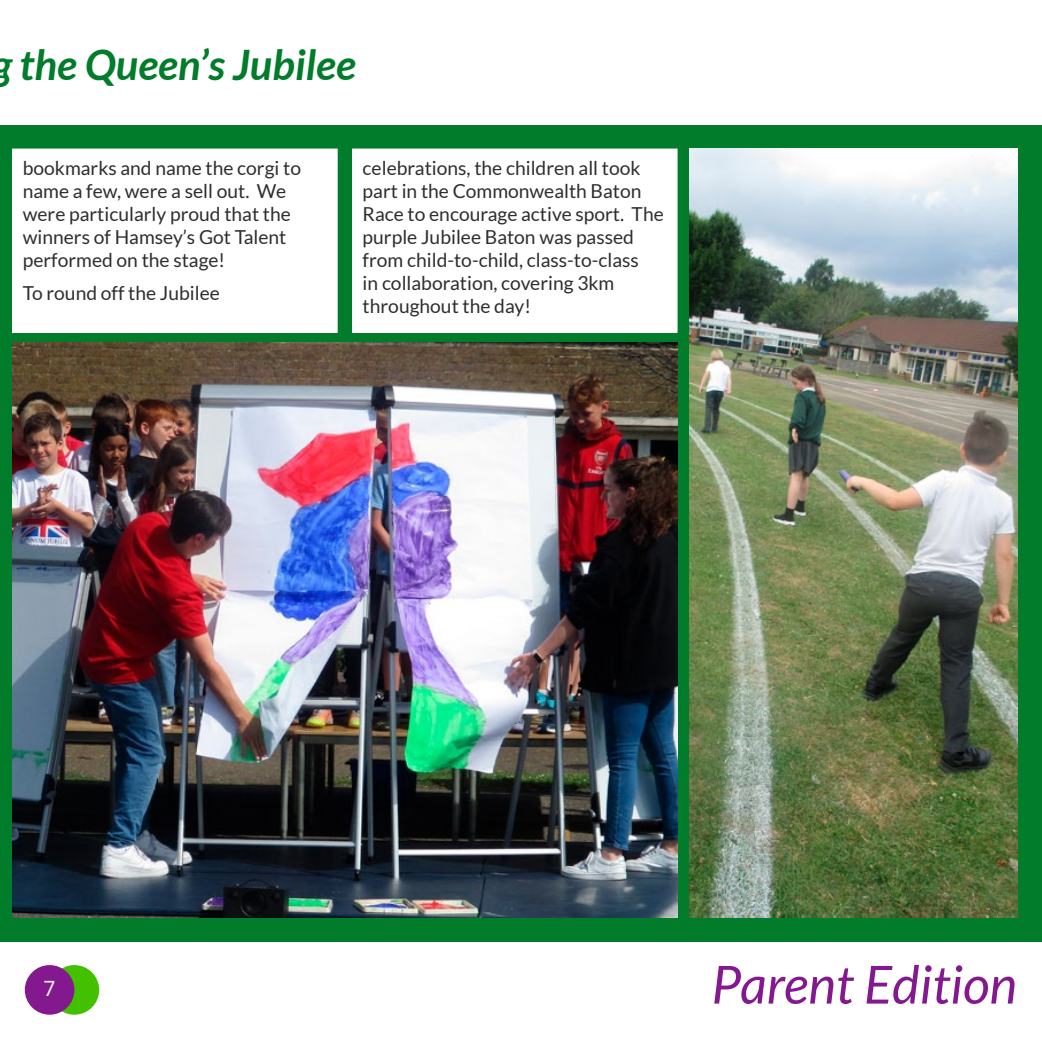
<style>
.page{position:relative;width:1042px;height:1042px;background:#007c2a}
.page>*{position:absolute;margin:0;border:0;box-sizing:border-box;transform-origin:0 0}
.t1{font:italic 52.5px "Lato";color:#84198f}
.t2{font:italic 700 42px "Lato";color:#007c2a}
.t3{font:21px "Open Sans";color:#fff}
.t4{font:19.25px/23.1px "Lato";color:#2e2e2e}
</style>
<div class="page">
<div style="left:0;top:943px;width:1042px;height:99px;background:#fff"></div>
<div style="left:50px;top:965px;width:49px;height:49px;background:#43c100;border-radius:50%"></div>
<div style="left:25px;top:965px;width:49px;height:49px;background:#84198f;border-radius:50%"></div>
<div style="left:0;top:0;width:1042px;height:124px;background:#fff"></div>
<div style="left:13px;top:149px;width:324px;height:183px;background:#fff"></div>
<img style="left:12px;top:342px;width:665px;height:576px">
<img style="left:690px;top:149px;width:327px;height:769px">
<div style="left:352px;top:149px;width:325px;height:183px;background:#fff"></div>
<h2 class="t2" style="left:-9px;top:41px;width:366px">g the Queen’s Jubilee</h2>
<p class="t4" style="left:23px;top:156px;width:280px">bookmarks and name the corgi to name a few, were a sell out. We were particularly proud that the winners of Hamsey’s Got Talent performed on the stage!</p>
<p class="t4" style="left:23px;top:281px;width:199px">To round off the Jubilee</p>
<p class="t4" style="left:363px;top:156px;width:303px">celebrations, the children all took part in the Commonwealth Baton<br>Race to encourage active sport. The purple Jubilee Baton was passed from child-to-child, class-to-class<br>in collaboration, covering 3km throughout the day!</p>
<p class="t3" style="left:44px;top:974px;width:14px">7</p>
<h1 class="t1" style="left:711px;top:955px;width:307px">Parent Edition</h1>
</div>
